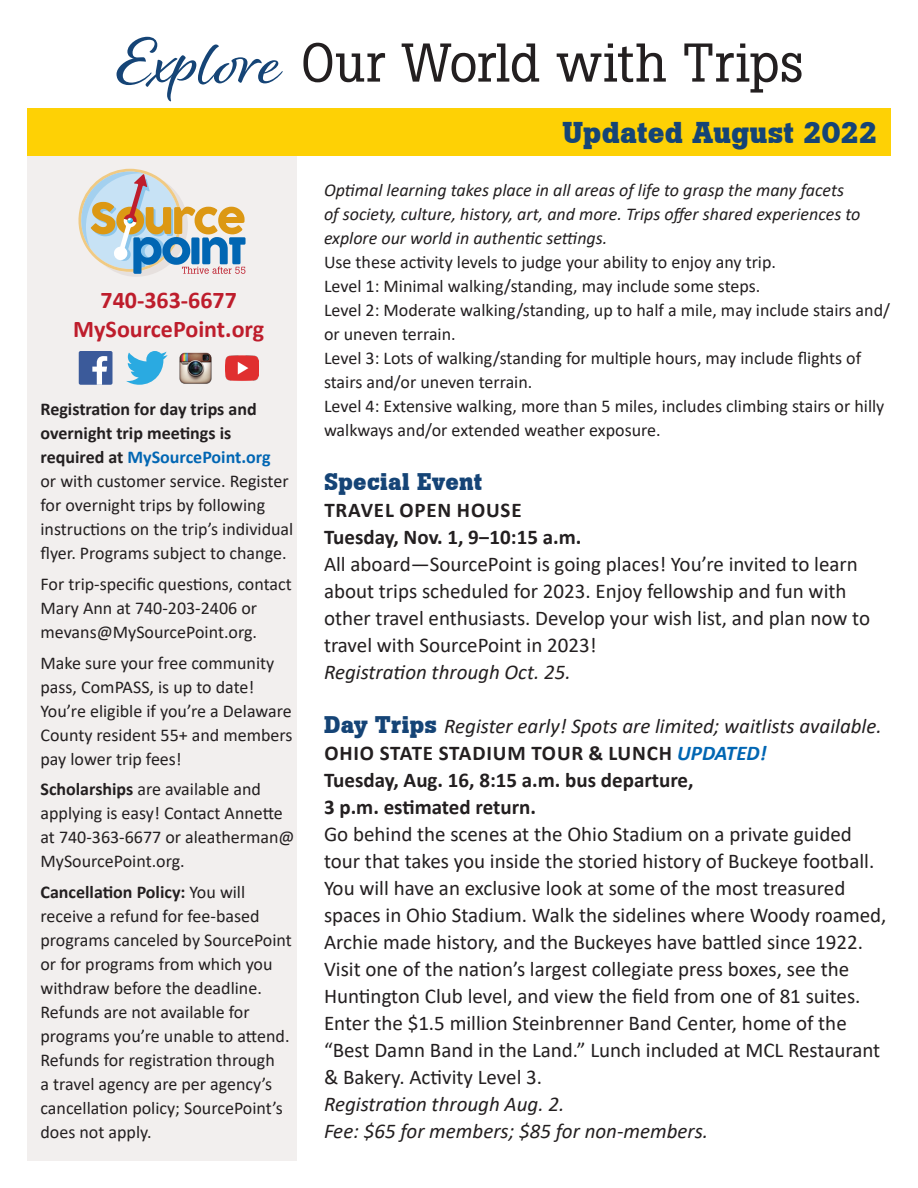
<style>
.page{position:relative;width:918px;height:1188px;background:#fff}
.page>*{position:absolute;margin:0;border:0;box-sizing:border-box;transform-origin:0 0}
.t1{font:69px "Alisha";color:#154476}
.t2{font:54px "Boton";color:#231f20}
.t3{font:700 30px "Boton";letter-spacing:.01em;color:#154476}
.t4{font:700 24px/28.8px "Calibri";color:#be1d2c;text-align:center}
.t5{font:700 24px "Boton";letter-spacing:.015em;color:#154476}
.t6{font:21px/27px "Calibri";color:#231f20}
.t7{font:italic 21px "Calibri";color:#231f20}
.t8{font:700 21px/27px "Calibri";color:#231f20}
.t9{font:700 21px "Calibri";letter-spacing:.04em;color:#231f20}
.t10{font:18px/24px "Calibri";color:#231f20}
.t11{font:italic 18px/24px "Calibri";color:#231f20}
.s1{font-weight:700}
.s2{font-weight:700;color:#0166b3}
.s3{font-family:"Boton";font-weight:700;font-style:normal;font-size:24px;color:#154476}
.s4{font-style:italic;color:#0166b3}
</style>
<div class="page">
<div style="left:27px;top:108px;width:270px;height:1053px;background:#f2efee"></div>
<div style="left:27px;top:108px;width:864px;height:47px;background:#fed105"></div>
<svg style="left:78px;top:169px;width:168px;height:108px"></svg>
<img style="left:179px;top:352px;width:33px;height:32px">
<div style="left:79px;top:351px;width:33px;height:34px;background:#3b5a9a;border-radius:2px"></div>
<svg style="left:92px;top:356px;width:15px;height:29px"></svg>
<svg style="left:126px;top:351px;width:42px;height:34px"></svg>
<img style="left:225px;top:355px;width:34px;height:26px">
<p class="t1" style="left:114px;top:20px;width:168px">Explore</p>
<p class="t2" style="left:301px;top:30px;width:504px">Our World with Trips</p>
<p class="t4" style="left:73px;top:286px;width:192px">740-363-6677<br>MySourcePoint.org</p>
<p class="t10" style="left:40px;top:397px;width:254px"><span class="s1">Registration for day trips and overnight trip meetings is required at</span> <span class="s2">MySourcePoint.org<br></span>or with customer service. Register for overnight trips by following instructions on the trip’s individual flyer. Programs subject to change.</p>
<p class="t10" style="left:40px;top:571px;width:253px">For trip-specific questions, contact<br>Mary Ann at 740-203-2406 or mevans@MySourcePoint.org.</p>
<p class="t10" style="left:40px;top:650px;width:254px">Make sure your free community pass, ComPASS, is up to date!<br>You’re eligible if you’re a Delaware<br>County resident 55+ and members pay lower trip fees!</p>
<p class="t10" style="left:40px;top:777px;width:256px"><span class="s1">Scholarships</span> are available and applying is easy! Contact Annette at 740-363-6677 or aleatherman@<br>MySourcePoint.org.</p>
<p class="t10" style="left:40px;top:880px;width:253px"><span class="s1">Cancellation Policy:</span> You will receive a refund for fee-based programs canceled by SourcePoint or for programs from which you withdraw before the deadline.<br>Refunds are not available for programs you’re unable to attend.<br>Refunds for registration through<br>a travel agency are per agency’s cancellation policy; SourcePoint’s does not apply.</p>
<p class="t3" style="left:562px;top:115px;width:317px">Updated August 2022</p>
<p class="t11" style="left:324px;top:177px;width:538px">Optimal learning takes place in all areas of life to grasp the many facets of society, culture, history, art, and more. Trips offer shared experiences to explore our world in authentic settings.</p>
<p class="t10" style="left:324px;top:249px;width:454px">Use these activity levels to judge your ability to enjoy any trip.</p>
<p class="t10" style="left:324px;top:273px;width:438px">Level 1: Minimal walking/standing, may include some steps.</p>
<p class="t10" style="left:324px;top:297px;width:568px">Level 2: Moderate walking/standing, up to half a mile, may include stairs and/ or uneven terrain.</p>
<p class="t10" style="left:324px;top:345px;width:539px">Level 3: Lots of walking/standing for multiple hours, may include flights of stairs and/or uneven terrain.</p>
<p class="t10" style="left:324px;top:393px;width:562px">Level 4: Extensive walking, more than 5 miles, includes climbing stairs or hilly walkways and/or extended weather exposure.</p>
<p class="t5" style="left:324px;top:467px;width:160px">Special Event</p>
<p class="t9" style="left:324px;top:495px;width:199px">TRAVEL OPEN HOUSE</p>
<p class="t8" style="left:324px;top:523px;width:259px">Tuesday, Nov. 1, 9‒10:15 a.m.</p>
<p class="t6" style="left:324px;top:550px;width:548px">All aboard—SourcePoint is going places! You’re invited to learn about trips scheduled for 2023. Enjoy fellowship and fun with other travel enthusiasts. Develop your wish list, and plan now to travel with SourcePoint in 2023!</p>
<p class="t7" style="left:324px;top:657px;width:248px">Registration through Oct. 25.</p>
<p class="t7" style="left:324px;top:711px;width:559px"><span class="s3">Day Trips</span> Register early! Spots are limited; waitlists available.</p>
<p class="t9" style="left:324px;top:738px;width:444px">OHIO STATE STADIUM TOUR &amp; LUNCH <span class="s4">UPDATED!</span></p>
<p class="t8" style="left:324px;top:766px;width:371px">Tuesday, Aug. 16, 8:15 a.m. bus departure,<br>3 p.m. estimated return.</p>
<p class="t6" style="left:324px;top:820px;width:564px">Go behind the scenes at the Ohio Stadium on a private guided tour that takes you inside the storied history of Buckeye football.<br>You will have an exclusive look at some of the most treasured spaces in Ohio Stadium. Walk the sidelines where Woody roamed, Archie made history, and the Buckeyes have battled since 1922.<br>Visit one of the nation’s largest collegiate press boxes, see the Huntington Club level, and view the field from one of 81 suites.<br>Enter the $1.5 million Steinbrenner Band Center, home of the “Best Damn Band in the Land.” Lunch included at MCL Restaurant &amp; Bakery. Activity Level 3.</p>
<p class="t7" style="left:324px;top:1089px;width:242px">Registration through Aug. 2.</p>
<p class="t7" style="left:324px;top:1116px;width:386px">Fee: $65 for members; $85 for non-members.</p>
</div>
